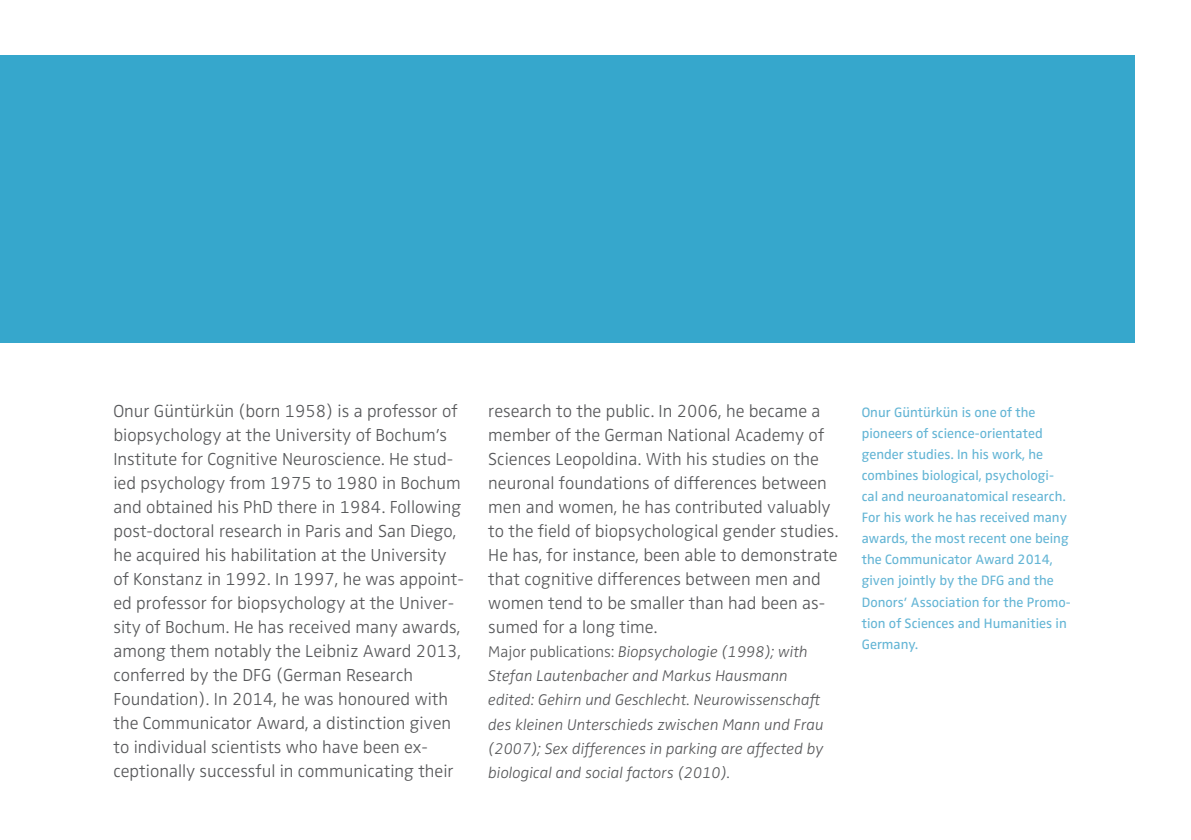
<style>
.page{position:relative;width:1191px;height:840px;background:#fff}
.page>*{position:absolute;margin:0;border:0;box-sizing:border-box;transform-origin:0 0}
.t1{font:300 18px/24px "Zwo OT";color:#57585a}
.t2{font:italic 300 16px/24px "Zwo OT";color:#57585a}
.t3{font:14px/21px "Zwo OT";color:#64b5d5}
.s1{font-style:normal}
</style>
<div class="page">
<div style="left:0;top:55px;width:1134px;height:287px;background:#36a7cc"></div>
<p class="t1" style="left:113px;top:399px;width:352px">Onur Güntürkün (born 1958) is a professor of biopsychology at the University of Bochum’s Institute for Cognitive Neuroscience. He stud&shy;ied psychology from 1975 to 1980 in Bochum and obtained his PhD there in 1984. Following post-doctoral research in Paris and San Diego, he acquired his habilitation at the University of Konstanz in 1992. In 1997, he was appoint&shy;ed professor for biopsychology at the Univer&shy;sity of Bochum. He has received many awards, among them notably the Leibniz Award 2013, conferred by the DFG (German Research Foundation). In 2014, he was honoured with the Communicator Award, a distinction given to individual scientists who have been ex&shy;ceptionally successful in communicating their</p>
<p class="t1" style="left:488px;top:399px;width:351px">research to the public. In 2006, he became a member of the German National Academy of Sciences Leopoldina. With his studies on the neuronal foundations of differences between men and women, he has contributed valuably to the field of biopsychological gender studies.<br>He has, for instance, been able to demonstrate that cognitive differences between men and women tend to be smaller than had been as&shy;sumed for a long time.</p>
<p class="t2" style="left:488px;top:640px;width:337px"><span class="s1">Major publications:</span> Biopsychologie (1998); with Stefan Lautenbacher and Markus Hausmann edited: Gehirn und Geschlecht. Neurowissenschaft des kleinen Unterschieds zwischen Mann und Frau (2007); Sex differences in parking are affected by biological and social factors (2010).</p>
<p class="t3" style="left:861px;top:402px;width:210px">Onur Güntürkün is one of the pioneers of science-orientated gender studies. In his work, he combines biological, psychologi&shy;cal and neuroanatomical research.<br>For his work he has received many awards, the most recent one being the Communicator Award 2014, given jointly by the DFG and the<br>Donors’ Association for the Promo&shy;tion of Sciences and Humanities in<br>Germany.</p>
</div>
